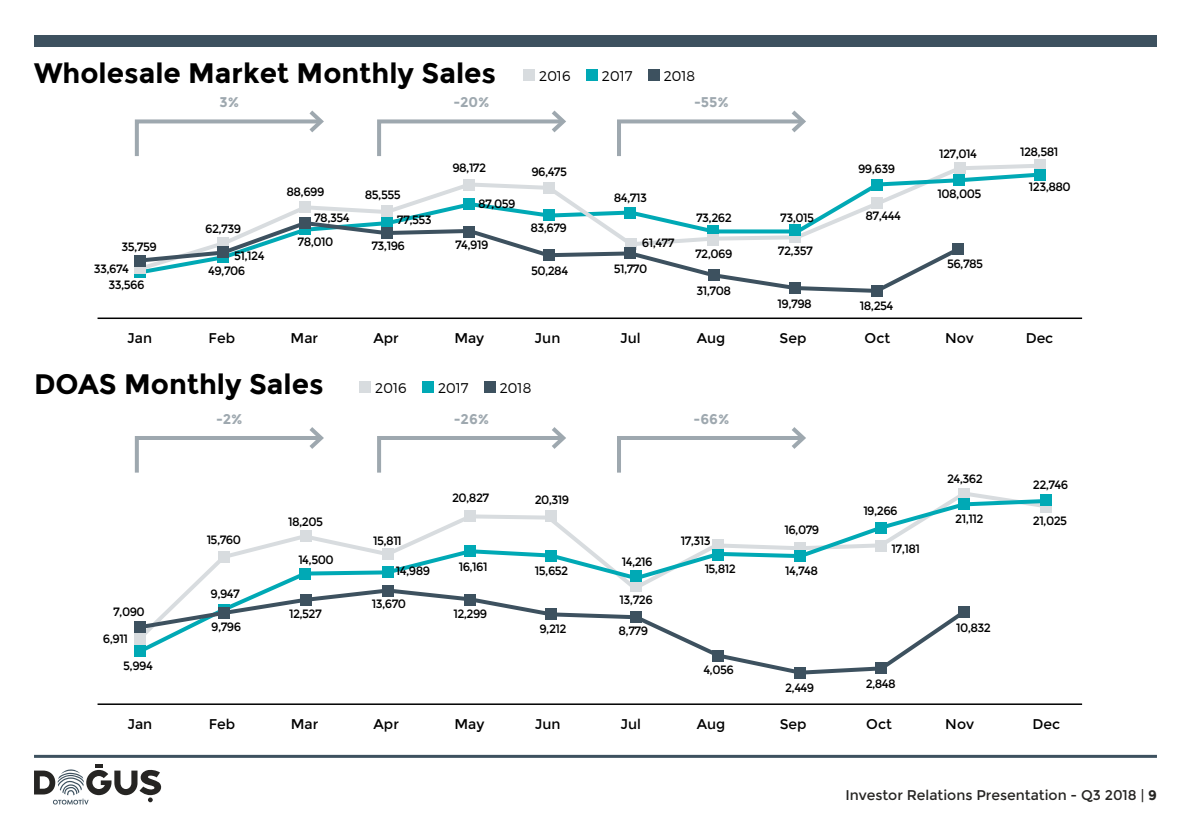
<style>
.page{position:relative;width:1191px;height:840px;background:#fff}
.page>*{position:absolute;margin:0;border:0;box-sizing:border-box;transform-origin:0 0}
.t1{font:700 28px "Montserrat";color:#000}
.t2{font:14px "Montserrat";color:#000}
.t3{font:14px "Montserrat";color:#262523}
.t4{font:300 14px "Montserrat";color:#000}
.t5{font:700 14px "Montserrat";color:#9ea8af}
.t6{font:12px/26.2px "Montserrat";letter-spacing:-.05em;color:#000}
.s1{font-weight:700}
</style>
<div class="page">
<div style="left:34px;top:35px;width:1123px;height:12px;background:#3d515f"></div>
<hr style="left:34px;top:754px;width:1123px;height:3px;background:#3d515f">
<svg style="left:34px;top:764px;width:128px;height:40px"></svg>
<div style="left:134px;top:266px;width:11px;height:12px;background:#00a9b5"></div>
<div style="left:134px;top:262px;width:11px;height:12px;background:#d8dcdf"></div>
<div style="left:794px;top:666px;width:12px;height:12px;background:#3d515f"></div>
<div style="left:958px;top:488px;width:11px;height:11px;background:#d8dcdf"></div>
<svg style="left:256px;top:489px;width:796px;height:73px"></svg>
<svg style="left:134px;top:110px;width:190px;height:46px"></svg>
<svg style="left:134px;top:427px;width:190px;height:46px"></svg>
<svg style="left:377px;top:427px;width:189px;height:46px"></svg>
<svg style="left:617px;top:427px;width:189px;height:46px"></svg>
<svg style="left:377px;top:110px;width:189px;height:46px"></svg>
<svg style="left:617px;top:110px;width:189px;height:46px"></svg>
<div style="left:1033px;top:160px;width:12px;height:11px;background:#d8dcdf"></div>
<div style="left:523px;top:69px;width:11px;height:11px;background:#d8dcdf"></div>
<div style="left:586px;top:69px;width:11px;height:11px;background:#00a9b5"></div>
<div style="left:648px;top:69px;width:11px;height:11px;background:#3d515f"></div>
<div style="left:359px;top:381px;width:11px;height:11px;background:#d8dcdf"></div>
<div style="left:422px;top:381px;width:11px;height:11px;background:#00a9b5"></div>
<div style="left:484px;top:381px;width:11px;height:11px;background:#3d515f"></div>
<hr style="left:98px;top:703px;width:984px;height:1px;background:#000">
<hr style="left:98px;top:317px;width:984px;height:2px;background:#000">
<svg style="left:275px;top:161px;width:759px;height:58px"></svg>
<div style="left:381px;top:217px;width:11px;height:12px;background:#00a9b5"></div>
<div style="left:463px;top:198px;width:12px;height:12px;background:#00a9b5"></div>
<div style="left:543px;top:209px;width:11px;height:11px;background:#00a9b5"></div>
<div style="left:624px;top:207px;width:12px;height:11px;background:#00a9b5"></div>
<svg style="left:134px;top:547px;width:589px;height:109px"></svg>
<div style="left:712px;top:549px;width:11px;height:11px;background:#00a9b5"></div>
<div style="left:794px;top:550px;width:12px;height:11px;background:#00a9b5"></div>
<svg style="left:792px;top:170px;width:252px;height:49px"></svg>
<div style="left:1040px;top:494px;width:12px;height:11px;background:#00a9b5"></div>
<div style="left:1033px;top:169px;width:12px;height:11px;background:#00a9b5"></div>
<svg style="left:714px;top:496px;width:336px;height:63px"></svg>
<div style="left:134px;top:255px;width:11px;height:11px;background:#3d515f"></div>
<div style="left:871px;top:285px;width:11px;height:11px;background:#3d515f"></div>
<div style="left:299px;top:217px;width:12px;height:12px;background:#3d515f"></div>
<div style="left:134px;top:621px;width:11px;height:11px;background:#3d515f"></div>
<div style="left:382px;top:584px;width:11px;height:12px;background:#fff"></div>
<div style="left:630px;top:570px;width:12px;height:12px;background:#00a9b5"></div>
<svg style="left:135px;top:585px;width:835px;height:90px"></svg>
<svg style="left:135px;top:219px;width:829px;height:76px"></svg>
<h1 class="t1" style="left:34px;top:57px;width:463px">Wholesale Market Monthly Sales</h1>
<p class="t4" style="left:539px;top:67px;width:33px">2016</p>
<p class="t4" style="left:602px;top:67px;width:32px">2017</p>
<p class="t4" style="left:663px;top:67px;width:33px">2018</p>
<p class="t6" style="left:121px;top:233px;width:37px">35,759</p>
<p class="t6" style="left:94px;top:255px;width:37px">33,674</p>
<p class="t6" style="left:108px;top:271px;width:38px">33,566</p>
<p class="t5" style="left:219px;top:94px;width:21px">3%</p>
<p class="t5" style="left:453px;top:94px;width:38px">-20%</p>
<p class="t5" style="left:694px;top:94px;width:37px">-55%</p>
<p class="t6" style="left:939px;top:140px;width:39px">127,014</p>
<p class="t6" style="left:1020px;top:139px;width:40px">128,581</p>
<p class="t6" style="left:286px;top:179px;width:39px">88,699</p>
<p class="t6" style="left:365px;top:182px;width:37px">85,555</p>
<p class="t6" style="left:452px;top:154px;width:35px">98,172</p>
<p class="t6" style="left:531px;top:159px;width:37px">96,475</p>
<p class="t6" style="left:858px;top:156px;width:39px">99,639</p>
<p class="t6" style="left:614px;top:185px;width:35px">84,713</p>
<p class="t6" style="left:478px;top:190px;width:39px">87,059</p>
<p class="t6" style="left:937px;top:180px;width:45px">108,005</p>
<p class="t6" style="left:1029px;top:174px;width:43px">123,880</p>
<p class="t6" style="left:205px;top:215px;width:38px">62,739</p>
<p class="t6" style="left:234px;top:243px;width:32px">51,124</p>
<p class="t6" style="left:314px;top:205px;width:37px">78,354</p>
<p class="t6" style="left:297px;top:228px;width:37px">78,010</p>
<p class="t6" style="left:371px;top:207px;width:62px;text-indent:26px">77,553<br>73,196</p>
<p class="t6" style="left:455px;top:232px;width:35px">74,919</p>
<p class="t6" style="left:530px;top:214px;width:38px">83,679</p>
<p class="t6" style="left:642px;top:230px;width:34px">61,477</p>
<p class="t6" style="left:696px;top:204px;width:37px">73,262</p>
<p class="t6" style="left:780px;top:204px;width:35px">73,015</p>
<p class="t6" style="left:695px;top:240px;width:39px">72,069</p>
<p class="t6" style="left:778px;top:237px;width:36px">72,357</p>
<p class="t6" style="left:208px;top:258px;width:39px">49,706</p>
<p class="t6" style="left:531px;top:258px;width:39px">50,284</p>
<p class="t6" style="left:613px;top:256px;width:35px">51,770</p>
<p class="t6" style="left:865px;top:203px;width:37px">87,444</p>
<p class="t6" style="left:947px;top:251px;width:38px">56,785</p>
<p class="t6" style="left:696px;top:277px;width:36px">31,708</p>
<p class="t6" style="left:777px;top:290px;width:36px">19,798</p>
<p class="t6" style="left:860px;top:293px;width:35px">18,254</p>
<p class="t2" style="left:127px;top:330px;width:26px">Jan</p>
<p class="t2" style="left:209px;top:330px;width:28px">Feb</p>
<p class="t2" style="left:291px;top:330px;width:29px">Mar</p>
<p class="t2" style="left:373px;top:330px;width:27px">Apr</p>
<p class="t2" style="left:454px;top:330px;width:31px">May</p>
<p class="t2" style="left:534px;top:330px;width:27px">Jun</p>
<p class="t2" style="left:620px;top:330px;width:22px">Jul</p>
<p class="t2" style="left:697px;top:330px;width:30px">Aug</p>
<p class="t2" style="left:779px;top:330px;width:28px">Sep</p>
<p class="t2" style="left:864px;top:330px;width:27px">Oct</p>
<p class="t2" style="left:945px;top:330px;width:30px">Nov</p>
<p class="t2" style="left:1025px;top:330px;width:29px">Dec</p>
<h1 class="t1" style="left:34px;top:367px;width:291px">DOAS Monthly Sales</h1>
<p class="t4" style="left:375px;top:379px;width:33px">2016</p>
<p class="t4" style="left:438px;top:379px;width:32px">2017</p>
<p class="t4" style="left:500px;top:379px;width:33px">2018</p>
<p class="t6" style="left:113px;top:598px;width:33px">7,090</p>
<p class="t6" style="left:103px;top:625px;width:26px">6,911</p>
<p class="t6" style="left:123px;top:652px;width:31px">5,994</p>
<p class="t5" style="left:216px;top:410px;width:28px">-2%</p>
<p class="t5" style="left:454px;top:410px;width:37px">-26%</p>
<p class="t5" style="left:693px;top:410px;width:37px">-66%</p>
<p class="t6" style="left:288px;top:508px;width:36px">18,205</p>
<p class="t6" style="left:207px;top:526px;width:36px">15,760</p>
<p class="t6" style="left:373px;top:527px;width:30px">15,811</p>
<p class="t6" style="left:452px;top:485px;width:39px">20,827</p>
<p class="t6" style="left:534px;top:486px;width:36px">20,319</p>
<p class="t6" style="left:680px;top:527px;width:32px">17,313</p>
<p class="t6" style="left:210px;top:580px;width:31px">9,947</p>
<p class="t6" style="left:298px;top:546px;width:37px">14,500</p>
<p class="t6" style="left:622px;top:548px;width:32px">14,216</p>
<p class="t6" style="left:459px;top:553px;width:30px">16,161</p>
<p class="t6" style="left:535px;top:557px;width:35px">15,652</p>
<p class="t6" style="left:704px;top:555px;width:33px">15,812</p>
<p class="t6" style="left:396px;top:558px;width:36px">14,989</p>
<p class="t6" style="left:289px;top:600px;width:34px">12,527</p>
<p class="t6" style="left:372px;top:590px;width:36px">13,670</p>
<p class="t6" style="left:453px;top:600px;width:35px">12,299</p>
<p class="t6" style="left:619px;top:586px;width:35px">13,726</p>
<p class="t6" style="left:211px;top:614px;width:32px">9,796</p>
<p class="t6" style="left:539px;top:615px;width:29px">9,212</p>
<p class="t6" style="left:618px;top:617px;width:31px">8,779</p>
<p class="t6" style="left:703px;top:657px;width:32px">4,056</p>
<p class="t6" style="left:784px;top:517px;width:36px">16,079</p>
<p class="t6" style="left:785px;top:557px;width:34px">14,748</p>
<p class="t6" style="left:863px;top:497px;width:36px">19,266</p>
<p class="t6" style="left:891px;top:535px;width:30px">17,181</p>
<p class="t6" style="left:785px;top:674px;width:31px">2,449</p>
<p class="t6" style="left:865px;top:670px;width:32px">2,848</p>
<p class="t6" style="left:947px;top:465px;width:37px">24,362</p>
<p class="t6" style="left:955px;top:505px;width:30px">21,112</p>
<p class="t6" style="left:956px;top:614px;width:36px">10,832</p>
<p class="t6" style="left:1033px;top:471px;width:37px">22,746</p>
<p class="t6" style="left:1032px;top:508px;width:36px">21,025</p>
<p class="t2" style="left:127px;top:715px;width:26px">Jan</p>
<p class="t2" style="left:209px;top:715px;width:28px">Feb</p>
<p class="t2" style="left:291px;top:715px;width:29px">Mar</p>
<p class="t2" style="left:373px;top:715px;width:27px">Apr</p>
<p class="t2" style="left:454px;top:715px;width:31px">May</p>
<p class="t2" style="left:535px;top:715px;width:27px">Jun</p>
<p class="t2" style="left:620px;top:715px;width:22px">Jul</p>
<p class="t2" style="left:697px;top:715px;width:30px">Aug</p>
<p class="t2" style="left:779px;top:715px;width:28px">Sep</p>
<p class="t2" style="left:866px;top:715px;width:27px">Oct</p>
<p class="t2" style="left:945px;top:715px;width:30px">Nov</p>
<p class="t2" style="left:1032px;top:715px;width:29px">Dec</p>
<p class="t3" style="left:845px;top:786px;width:313px">Investor Relations Presentation - Q3 2018 | <span class="s1">9</span></p>
</div>
